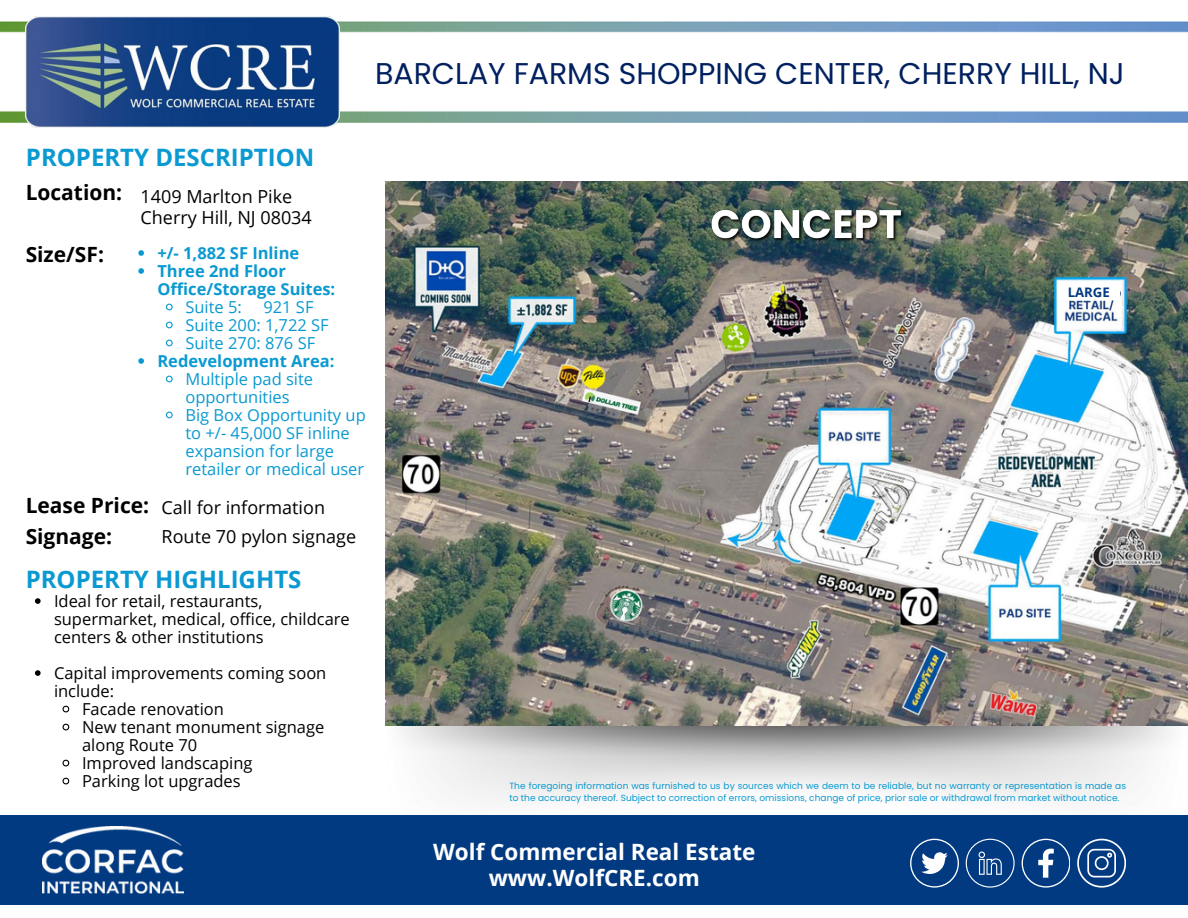
<style>
.page{position:relative;width:1188px;height:918px;background:#fff}
.page>*{position:absolute;margin:0;border:0;box-sizing:border-box;transform-origin:0 0}
.t1{font:30px "Poppins";color:#002060}
.t2{font:700 24px "Open Sans";color:#0a99d1}
.t3{font:700 22.5px "Open Sans";color:#fff}
.t4{font:700 21px "Open Sans";color:#000}
.t5{font:18px "Open Sans";color:#000}
.t6{font:16.5px/18px "Open Sans";color:#000}
.t7{font:16.5px/18px "Open Sans";color:#0a99d1}
.t8{font:700 16.5px/18px "Open Sans";color:#0a99d1}
.t9{font:700 13.2px "Open Sans";color:#013a81}
.t10{font:9px/12px "Poppins";letter-spacing:.005em;color:#0a99d1}
</style>
<div class="page">
<img style="left:0;top:22px;width:1188px;height:100px">
<img style="left:385px;top:725px;width:803px;height:75px">
<img style="left:385px;top:182px;width:803px;height:543px">
<div style="left:1057px;top:286px;width:63px;height:14px;background:#fff"></div>
<img style="left:708px;top:197px;width:204px;height:56px">
<img style="left:26px;top:16px;width:314px;height:112px">
<div style="left:0;top:815px;width:1188px;height:90px;background:#013a81"></div>
<img style="left:42px;top:826px;width:141px;height:68px">
<svg style="left:966px;top:839px;width:48px;height:48px"></svg>
<svg style="left:1022px;top:839px;width:48px;height:48px"></svg>
<svg style="left:910px;top:839px;width:48px;height:48px"></svg>
<svg style="left:1077px;top:839px;width:49px;height:48px"></svg>
<svg style="left:138px;top:250px;width:6px;height:6px"></svg>
<svg style="left:138px;top:268px;width:6px;height:6px"></svg>
<svg style="left:165px;top:303px;width:8px;height:8px"></svg>
<svg style="left:165px;top:321px;width:8px;height:8px"></svg>
<svg style="left:165px;top:339px;width:8px;height:8px"></svg>
<svg style="left:138px;top:358px;width:6px;height:6px"></svg>
<svg style="left:165px;top:375px;width:8px;height:8px"></svg>
<svg style="left:165px;top:411px;width:8px;height:8px"></svg>
<svg style="left:35px;top:598px;width:6px;height:6px"></svg>
<svg style="left:35px;top:670px;width:6px;height:6px"></svg>
<svg style="left:62px;top:705px;width:8px;height:8px"></svg>
<svg style="left:62px;top:723px;width:8px;height:8px"></svg>
<svg style="left:62px;top:759px;width:8px;height:8px"></svg>
<svg style="left:62px;top:777px;width:8px;height:8px"></svg>
<p class="t1" style="left:375px;top:52px;width:751px">BARCLAY FARMS SHOPPING CENTER, CHERRY HILL, NJ</p>
<p class="t2" style="left:26px;top:141px;width:290px">PROPERTY DESCRIPTION</p>
<p class="t4" style="left:26px;top:178px;width:98px">Location:</p>
<p class="t5" style="left:141px;top:184px;width:153px">1409 Marlton Pike</p>
<p class="t5" style="left:141px;top:205px;width:173px">Cherry Hill, NJ 08034</p>
<p class="t4" style="left:26px;top:240px;width:80px">Size/SF:</p>
<p class="t8" style="left:157px;top:244px;width:143px">+/- 1,882 SF Inline</p>
<p class="t8" style="left:157px;top:262px;width:179px">Three 2nd Floor<br>Office/Storage Suites:</p>
<p class="t7" style="left:185px;top:298px;width:58px">Suite 5:</p>
<p class="t7" style="left:263px;top:298px;width:52px">921 SF</p>
<p class="t7" style="left:185px;top:316px;width:145px">Suite 200: 1,722 SF</p>
<p class="t7" style="left:185px;top:334px;width:131px">Suite 270: 876 SF</p>
<p class="t8" style="left:157px;top:352px;width:179px">Redevelopment Area:</p>
<p class="t7" style="left:185px;top:370px;width:129px">Multiple pad site opportunities</p>
<p class="t7" style="left:185px;top:406px;width:182px">Big Box Opportunity up to +/- 45,000 SF inline expansion for large retailer or medical user</p>
<p class="t4" style="left:26px;top:491px;width:125px">Lease Price:</p>
<p class="t5" style="left:162px;top:495px;width:165px">Call for information</p>
<p class="t4" style="left:26px;top:521px;width:88px">Signage:</p>
<p class="t5" style="left:162px;top:524px;width:196px">Route 70 pylon signage</p>
<p class="t2" style="left:26px;top:563px;width:277px">PROPERTY HIGHLIGHTS</p>
<p class="t6" style="left:54px;top:592px;width:297px">Ideal for retail, restaurants, supermarket, medical, office, childcare centers &amp; other institutions</p>
<p class="t6" style="left:54px;top:664px;width:274px">Capital improvements coming soon include:</p>
<p class="t6" style="left:82px;top:700px;width:143px">Facade renovation</p>
<p class="t6" style="left:82px;top:718px;width:244px">New tenant monument signage along Route 70</p>
<p class="t6" style="left:82px;top:754px;width:172px">Improved landscaping</p>
<p class="t6" style="left:82px;top:772px;width:160px">Parking lot upgrades</p>
<p class="t9" style="left:1068px;top:283px;width:44px">LARGE</p>
<p class="t10" style="left:509px;top:780px;width:618px">The foregoing information was furnished to us by sources which we deem to be reliable, but no warranty or representation is made as to the accuracy thereof. Subject to correction of errors, omissions, change of price, prior sale or withdrawal from market without notice.</p>
<p class="t3" style="left:433px;top:836px;width:324px">Wolf Commercial Real Estate</p>
<p class="t3" style="left:489px;top:862px;width:213px">www.WolfCRE.com</p>
</div>
